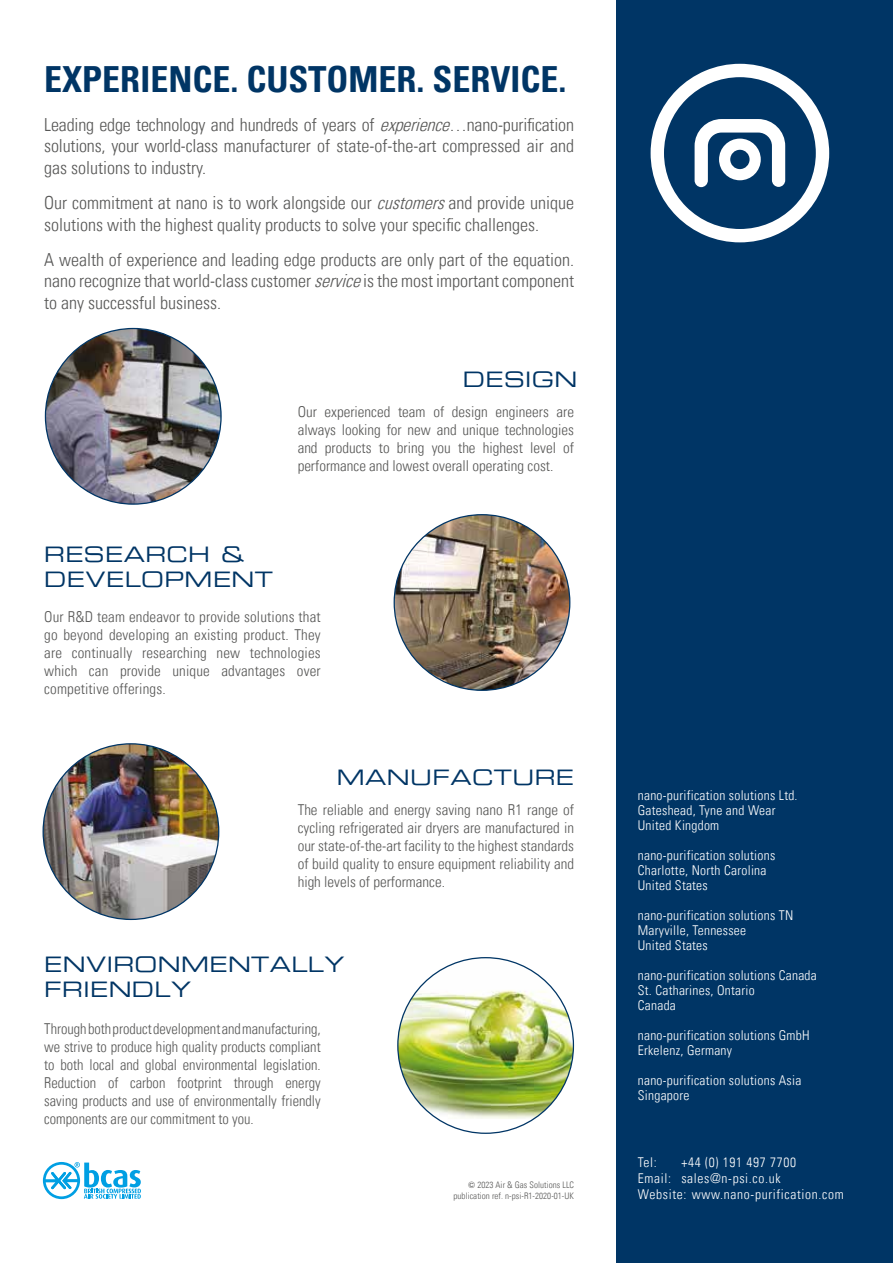
<style>
.page{position:relative;width:893px;height:1263px;background:#fff}
.page>*{position:absolute;margin:0;border:0;box-sizing:border-box;transform-origin:0 0}
.t1{font:700 condensed 36px "Univers";color:#003565}
.t2{font:21px/25.2px "Eurostile Extended Two";letter-spacing:.02em;color:#003565}
.t3{font:300 condensed 18px/21.6px "Univers LT";color:#575756;text-align:justify}
.t4{font:300 condensed 15px/18px "Univers LT";color:#575756;text-align:justify}
.t5{font:300 condensed 15px/18px "Univers LT";color:#575756;text-align:justify;scale:.96 1}
.t6{font:300 condensed 13.5px/15px "Univers LT";letter-spacing:.02em;color:#fff}
.t7{font:300 condensed 13.5px/16.2px "Univers LT";letter-spacing:.05em;color:#fff}
.t8{font:300 condensed 9px/10.8px "Univers LT";letter-spacing:.005em;color:#575756;text-align:right}
.s1{font-style:italic}
.s2{font-family:"Poppins";font-weight:400;font-stretch:normal}
</style>
<div class="page">
<div style="left:617px;top:0;width:276px;height:1263px;background:#003565"></div>
<svg style="left:651px;top:64px;width:178px;height:178px"></svg>
<img style="left:43px;top:744px;width:176px;height:175px;border-radius:88px">
<img style="left:398px;top:958px;width:175px;height:161px">
<svg style="left:43px;top:1162px;width:98px;height:37px"></svg>
<img style="left:394px;top:515px;width:176px;height:175px;border-radius:88px">
<img style="left:45px;top:328px;width:176px;height:176px;border-radius:87px">
<h1 class="t1" style="left:44px;top:57px;width:524px">EXPERIENCE. CUSTOMER. SERVICE.</h1>
<p class="t3" style="left:44px;top:114px;width:531px">Leading edge technology and hundreds of years of <span class="s1">experience</span>…nano-purification solutions, your world-class manufacturer of state-of-the-art compressed air and gas solutions to industry.</p>
<p class="t3" style="left:44px;top:192px;width:531px">Our commitment at nano is to work alongside our <span class="s1">customers</span>and provide unique solutions with the highest quality products to solve your specific challenges.</p>
<p class="t3" style="left:44px;top:249px;width:531px">A wealth of experience and leading edge products are only part of the equation. nano recognize that world-class customer <span class="s1">service</span>is the most important component to any successful business.</p>
<h2 class="t2" style="left:463px;top:367px;width:116px">DESIGN</h2>
<p class="t4" style="left:298px;top:402px;width:278px">Our experienced team of design engineers are always looking for new and unique technologies and products to bring you the highest level of performance and lowest overall operating cost.</p>
<h2 class="t2" style="left:44px;top:542px;width:230px">RESEARCH &amp;<br>DEVELOPMENT</h2>
<p class="t4" style="left:44px;top:607px;width:278px">Our R&amp;D team endeavor to provide solutions that go beyond developing an existing product. They are continually researching new technologies which can provide unique advantages over competitive offerings.</p>
<h2 class="t2" style="left:337px;top:765px;width:239px">MANUFACTURE</h2>
<p class="t4" style="left:298px;top:800px;width:278px">The reliable and energy saving nano R1 range of cycling refrigerated air dryers are manufactured in our state-of-the-art facility to the highest standards of build quality to ensure equipment reliability and high levels of performance.</p>
<h2 class="t2" style="left:44px;top:952px;width:302px">ENVIRONMENTALLY<br>FRIENDLY</h2>
<p class="t5" style="left:44px;top:1019px;width:289px">Through both product development and manufacturing, we strive to produce high quality products compliant to both local and global environmental legislation.<br>Reduction of carbon footprint through energy saving products and use of environmentally friendly components are our commitment to you.</p>
<p class="t8" style="left:454px;top:1180px;width:122px"><span class="s2">©</span> 2023 Air &amp; Gas Solutions LLC publication ref. n-psi-R1-2020-01-UK</p>
<p class="t6" style="left:638px;top:788px;width:161px">nano-purification solutions Ltd.<br>Gateshead, Tyne and Wear<br>United Kingdom</p>
<p class="t6" style="left:638px;top:848px;width:139px">nano-purification solutions<br>Charlotte, North Carolina<br>United States</p>
<p class="t6" style="left:638px;top:907px;width:157px">nano-purification solutions TN<br>Maryville, Tennessee<br>United States</p>
<p class="t6" style="left:638px;top:967px;width:181px">nano-purification solutions Canada<br>St. Catharines, Ontario<br>Canada</p>
<p class="t6" style="left:638px;top:1027px;width:173px">nano-purification solutions GmbH<br>Erkelenz, Germany</p>
<p class="t6" style="left:638px;top:1072px;width:165px">nano-purification solutions Asia<br>Singapore</p>
<p class="t7" style="left:638px;top:1154px;width:207px;text-indent:43px">+44 (0) 191 497 7700<br>Email: sales@n-psi.co.uk<br>Website: www.nano-purification.com</p>
<p class="t6" style="left:638px;top:1154px;width:21px">Tel:</p>
</div>
